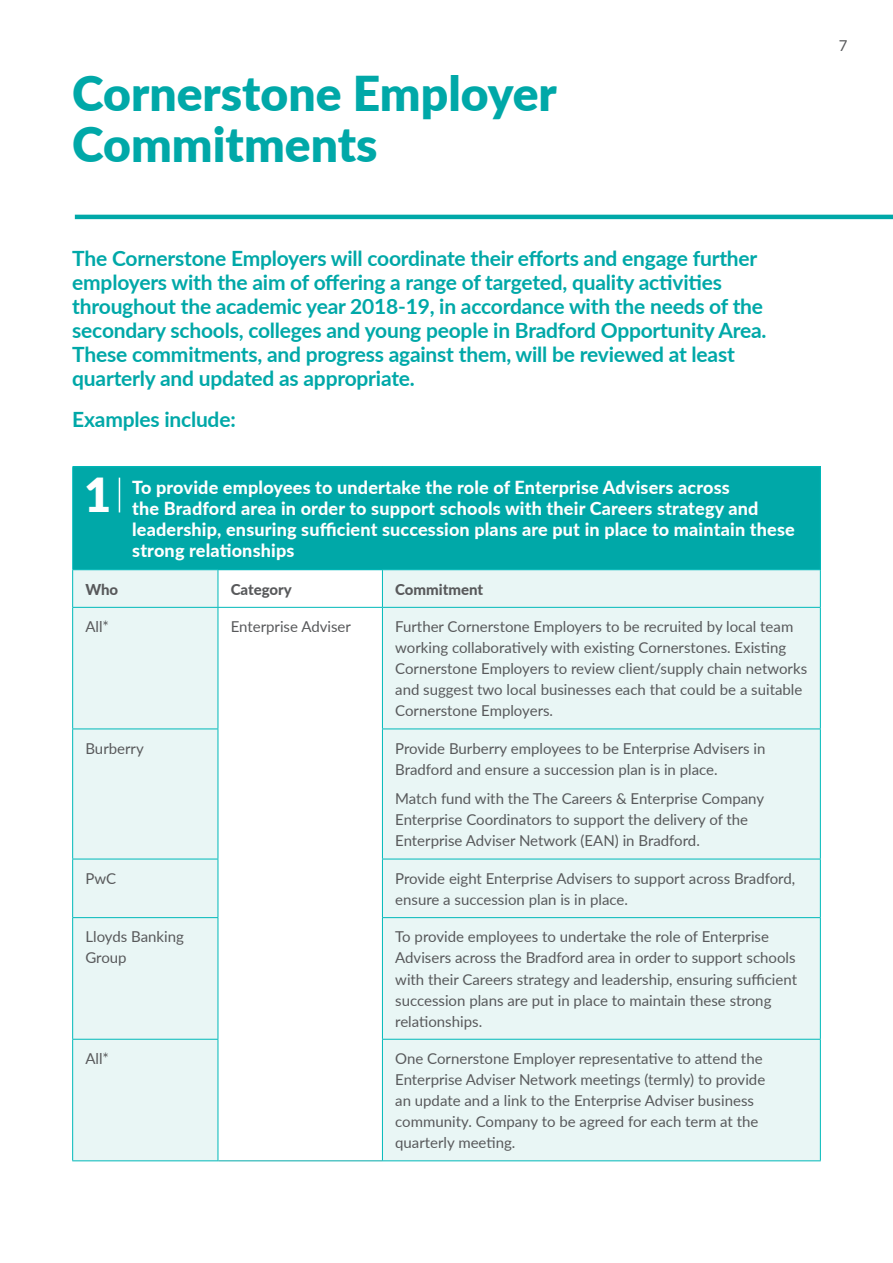
<style>
.page{position:relative;width:893px;height:1263px;background:#fff}
.page>*{position:absolute;margin:0;border:0;box-sizing:border-box;transform-origin:0 0}
.t1{font:900 48px/51px "Lato";color:#00a8a8}
.t2{font:900 46.8px "Lato";color:#fff}
.t3{font:700 21px/24px "Lato";letter-spacing:-.01em;color:#00a8a8}
.t4{font:800 18px/21px "Lato";letter-spacing:.01em;color:#fff}
.t5{font:15px/21px "Lato";color:#58595b}
.t6{font:800 15px "Lato";color:#58595b}
</style>
<div class="page">
<div style="left:73px;top:467px;width:747px;height:103px;background:#00a8a8"></div>
<svg style="left:73px;top:570px;width:747px;height:590px;fill:#e9f6f5"></svg>
<hr style="left:820px;top:467px;width:1px;height:102px;background:#00b9ba">
<hr style="left:72px;top:570px;width:1px;height:37px;background:#00b9ba">
<hr style="left:218px;top:570px;width:1px;height:37px;background:#00b9ba">
<hr style="left:382px;top:570px;width:1px;height:37px;background:#00b9ba">
<hr style="left:820px;top:570px;width:1px;height:37px;background:#00b9ba">
<hr style="left:72px;top:607px;width:146px;height:1px;background:#00b9ba">
<hr style="left:72px;top:608px;width:1px;height:120px;background:#00b9ba">
<hr style="left:218px;top:607px;width:164px;height:1px;background:#00b9ba">
<hr style="left:218px;top:608px;width:1px;height:120px;background:#00b9ba">
<hr style="left:382px;top:607px;width:439px;height:1px;background:#00b9ba">
<hr style="left:382px;top:608px;width:1px;height:120px;background:#00b9ba">
<hr style="left:820px;top:608px;width:1px;height:120px;background:#00b9ba">
<hr style="left:72px;top:728px;width:146px;height:1px;background:#00b9ba">
<hr style="left:72px;top:729px;width:1px;height:130px;background:#00b9ba">
<hr style="left:218px;top:729px;width:1px;height:130px;background:#00b9ba">
<hr style="left:382px;top:728px;width:439px;height:1px;background:#00b9ba">
<hr style="left:382px;top:729px;width:1px;height:130px;background:#00b9ba">
<hr style="left:820px;top:729px;width:1px;height:130px;background:#00b9ba">
<hr style="left:72px;top:859px;width:146px;height:1px;background:#00b9ba">
<hr style="left:72px;top:859px;width:1px;height:58px;background:#00b9ba">
<hr style="left:218px;top:859px;width:1px;height:58px;background:#00b9ba">
<hr style="left:382px;top:859px;width:439px;height:1px;background:#00b9ba">
<hr style="left:382px;top:859px;width:1px;height:58px;background:#00b9ba">
<hr style="left:820px;top:859px;width:1px;height:58px;background:#00b9ba">
<hr style="left:72px;top:917px;width:146px;height:1px;background:#00b9ba">
<hr style="left:72px;top:918px;width:1px;height:121px;background:#00b9ba">
<hr style="left:218px;top:918px;width:1px;height:121px;background:#00b9ba">
<hr style="left:382px;top:917px;width:439px;height:1px;background:#00b9ba">
<hr style="left:382px;top:918px;width:1px;height:121px;background:#00b9ba">
<hr style="left:820px;top:918px;width:1px;height:121px;background:#00b9ba">
<hr style="left:72px;top:1039px;width:146px;height:1px;background:#00b9ba">
<hr style="left:72px;top:1039px;width:1px;height:121px;background:#00b9ba">
<hr style="left:218px;top:1039px;width:1px;height:121px;background:#00b9ba">
<hr style="left:382px;top:1039px;width:439px;height:1px;background:#00b9ba">
<hr style="left:382px;top:1039px;width:1px;height:121px;background:#00b9ba">
<hr style="left:820px;top:1039px;width:1px;height:121px;background:#00b9ba">
<hr style="left:72px;top:1160px;width:146px;height:1px;background:#00b9ba">
<hr style="left:382px;top:1160px;width:439px;height:1px;background:#00b9ba">
<hr style="left:72px;top:466px;width:146px;height:1px;background:#00b9ba">
<hr style="left:72px;top:467px;width:1px;height:102px;background:#00b9ba">
<hr style="left:218px;top:466px;width:164px;height:1px;background:#00b9ba">
<hr style="left:382px;top:466px;width:439px;height:1px;background:#00b9ba">
<hr style="left:72px;top:569px;width:146px;height:1px;background:#00b9ba">
<hr style="left:218px;top:569px;width:164px;height:1px;background:#00b9ba">
<hr style="left:382px;top:569px;width:439px;height:1px;background:#00b9ba">
<hr style="left:218px;top:1160px;width:164px;height:1px;background:#00a8a8">
<hr style="left:119px;top:478px;width:1px;height:34px;background:#fff">
<hr style="left:75px;top:215px;width:818px;height:4px;background:#00a8a8">
<h1 class="t1" style="left:72px;top:66px;width:486px">Cornerstone Employer<br>Commitments</h1>
<p class="t5" style="left:839px;top:34px;width:10px">7</p>
<p class="t3" style="left:72px;top:245px;width:696px">The Cornerstone Employers will coordinate their efforts and engage further employers with the aim of offering a range of targeted, quality activities throughout the academic year 2018-19, in accordance with the needs of the secondary schools, colleges and young people in Bradford Opportunity Area.<br>These commitments, and progress against them, will be reviewed at least quarterly and updated as appropriate.</p>
<h3 class="t3" style="left:72px;top:406px;width:165px">Examples include:</h3>
<h2 class="t2" style="left:84px;top:460px;width:29px">1</h2>
<p class="t4" style="left:132px;top:476px;width:664px">To provide employees to undertake the role of Enterprise Advisers across<br>the Bradford area in order to support schools with their Careers strategy and leadership, ensuring sufficient succession plans are put in place to maintain these strong relationships</p>
<p class="t6" style="left:85px;top:578px;width:34px">Who</p>
<p class="t6" style="left:231px;top:578px;width:63px">Category</p>
<p class="t6" style="left:395px;top:578px;width:89px">Commitment</p>
<p class="t5" style="left:85px;top:616px;width:25px">All*</p>
<p class="t5" style="left:231px;top:616px;width:122px">Enterprise Adviser</p>
<p class="t5" style="left:395px;top:616px;width:413px">Further Cornerstone Employers to be recruited by local team working collaboratively with existing Cornerstones. Existing Cornerstone Employers to review client/supply chain networks and suggest two local businesses each that could be a suitable Cornerstone Employers.</p>
<p class="t5" style="left:85px;top:737px;width:60px">Burberry</p>
<p class="t5" style="left:395px;top:737px;width:372px">Provide Burberry employees to be Enterprise Advisers in<br>Bradford and ensure a succession plan is in place.</p>
<p class="t5" style="left:395px;top:788px;width:370px">Match fund with the The Careers &amp; Enterprise Company<br>Enterprise Coordinators to support the delivery of the<br>Enterprise Adviser Network (EAN) in Bradford.</p>
<p class="t5" style="left:85px;top:867px;width:32px">PwC</p>
<p class="t5" style="left:395px;top:867px;width:402px">Provide eight Enterprise Advisers to support across Bradford, ensure a succession plan is in place.</p>
<p class="t5" style="left:85px;top:926px;width:100px">Lloyds Banking<br>Group</p>
<p class="t5" style="left:395px;top:926px;width:403px">To provide employees to undertake the role of Enterprise Advisers across the Bradford area in order to support schools with their Careers strategy and leadership, ensuring sufficient succession plans are put in place to maintain these strong relationships.</p>
<p class="t5" style="left:85px;top:1047px;width:25px">All*</p>
<p class="t5" style="left:395px;top:1047px;width:371px">One Cornerstone Employer representative to attend the Enterprise Adviser Network meetings (termly) to provide an update and a link to the Enterprise Adviser business community. Company to be agreed for each term at the quarterly meeting.</p>
</div>
